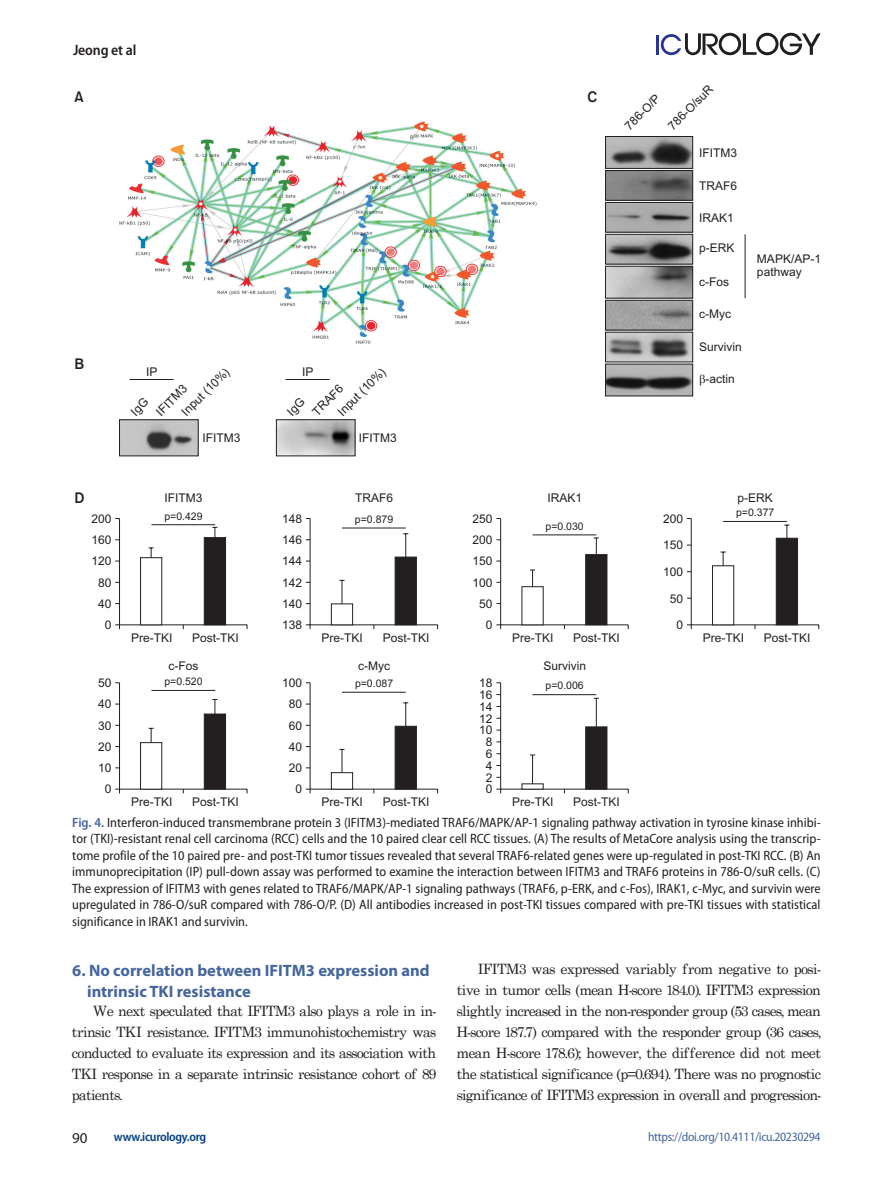
<style>
.page{position:relative;width:893px;height:1191px;background:#fff}
.page>*{position:absolute;margin:0;border:0;box-sizing:border-box;transform-origin:0 0}
.t1{font:700 16.5px/21px "Myriad Pro";color:#45659d}
.t2{font:600 semi-condensed 15px "Myriad Pro";letter-spacing:-.01em;color:#231f20}
.t3{font:15px "Gothic 725 BT Bold A";color:#231f20}
.t4{font:15px "Myriad Pro";color:#231f20}
.t5{font:14.25px/21px "Century Schoolbook";letter-spacing:-.05em;color:#231f20;text-align:justify}
.t6{font:semi-condensed 13.5px/16.5px "Myriad Pro";color:#231f20;text-align:justify}
.t7{font:semi-condensed 12.75px "Myriad Pro";letter-spacing:-.025em;color:#45659d}
.t8{font:600 semi-condensed 12.75px "Myriad Pro";letter-spacing:-.025em;color:#014081}
.t9{font:12px/21.3px "Arial";color:#231f20;text-align:right}
.t10{font:10.5px "Arial";color:#231f20}
.s1{font-weight:600;color:#45659d}
</style>
<div class="page">
<hr style="left:656px;top:35px;width:3px;height:20px;background:#293492">
<svg style="left:661px;top:33px;width:160px;height:22px"></svg>
<img style="left:120px;top:122px;width:416px;height:221px">
<hr style="left:129px;top:379px;width:45px;height:1px;background:#231f20">
<hr style="left:286px;top:379px;width:44px;height:1px;background:#231f20">
<svg style="left:605px;top:136px;width:88px;height:260px;background:#888"></svg>
<hr style="left:745px;top:234px;width:1px;height:64px;background:#231f20">
<svg style="left:115px;top:518px;width:133px;height:112px"></svg>
<div style="left:204px;top:537px;width:22px;height:88px;background:#231f20;border:1px solid #231f20"></div>
<svg style="left:306px;top:518px;width:132px;height:112px"></svg>
<div style="left:395px;top:556px;width:22px;height:69px;background:#231f20;border:1px solid #231f20"></div>
<svg style="left:496px;top:518px;width:133px;height:112px"></svg>
<div style="left:585px;top:554px;width:22px;height:71px;background:#231f20;border:1px solid #231f20"></div>
<svg style="left:687px;top:518px;width:133px;height:112px"></svg>
<div style="left:776px;top:538px;width:22px;height:87px;background:#231f20;border:1px solid #231f20"></div>
<svg style="left:115px;top:682px;width:133px;height:112px"></svg>
<div style="left:204px;top:713px;width:22px;height:76px;background:#231f20;border:1px solid #231f20"></div>
<svg style="left:306px;top:682px;width:132px;height:112px"></svg>
<div style="left:395px;top:726px;width:22px;height:63px;background:#231f20;border:1px solid #231f20"></div>
<svg style="left:496px;top:682px;width:133px;height:112px"></svg>
<div style="left:585px;top:726px;width:22px;height:63px;background:#231f20;border:1px solid #231f20"></div>
<hr style="left:151px;top:524px;width:64px;height:1px;background:#231f20">
<hr style="left:342px;top:527px;width:64px;height:1px;background:#231f20">
<hr style="left:533px;top:534px;width:63px;height:1px;background:#231f20">
<hr style="left:723px;top:521px;width:64px;height:1px;background:#231f20">
<hr style="left:151px;top:690px;width:64px;height:1px;background:#231f20">
<hr style="left:342px;top:692px;width:64px;height:1px;background:#231f20">
<hr style="left:533px;top:694px;width:63px;height:1px;background:#231f20">
<svg style="left:119px;top:419px;width:237px;height:37px"></svg>
<p class="t2" style="left:73px;top:41px;width:65px">Jeong et al</p>
<p class="t3" style="left:75px;top:88px;width:11px">A</p>
<p class="t3" style="left:75px;top:355px;width:11px">B</p>
<p class="t9" style="left:333px;top:407px;width:64px;rotate:-45deg">Input (10%)</p>
<p class="t9" style="left:177px;top:407px;width:64px;rotate:-45deg">Input (10%)</p>
<p class="t9" style="left:146px;top:362px;width:13px">IP</p>
<p class="t9" style="left:302px;top:362px;width:13px">IP</p>
<p class="t9" style="left:151px;top:407px;width:40px;rotate:-45deg">IFITM3</p>
<p class="t9" style="left:308px;top:407px;width:40px;rotate:-45deg">TRAF6</p>
<p class="t9" style="left:203px;top:428px;width:40px">IFITM3</p>
<p class="t9" style="left:359px;top:428px;width:40px">IFITM3</p>
<p class="t3" style="left:75px;top:489px;width:12px">D</p>
<p class="t9" style="left:165px;top:488px;width:40px">IFITM3</p>
<p class="t9" style="left:355px;top:488px;width:40px">TRAF6</p>
<p class="t9" style="left:91px;top:509px;width:22px">200<br>160<br>120<br>80<br>40<br>0</p>
<p class="t10" style="left:164px;top:512px;width:40px">p=0.429</p>
<p class="t10" style="left:355px;top:515px;width:40px">p=0.879</p>
<p class="t9" style="left:282px;top:509px;width:22px;text-align:justify">148<br>146<br>144<br>142<br>140<br>138</p>
<p class="t9" style="left:131px;top:628px;width:43px">Pre-TKI</p>
<p class="t9" style="left:192px;top:628px;width:48px">Post-TKI</p>
<p class="t9" style="left:322px;top:628px;width:43px">Pre-TKI</p>
<p class="t9" style="left:383px;top:628px;width:48px">Post-TKI</p>
<p class="t9" style="left:169px;top:656px;width:31px">c-Fos</p>
<p class="t9" style="left:358px;top:656px;width:33px">c-Myc</p>
<p class="t3" style="left:588px;top:88px;width:11px">C</p>
<p class="t9" style="left:620px;top:121px;width:46px;rotate:-45deg">786-O/P</p>
<p class="t9" style="left:663px;top:121px;width:60px;rotate:-45deg">786-O/suR</p>
<p class="t9" style="left:699px;top:143px;width:40px">IFITM3</p>
<p class="t9" style="left:699px;top:176px;width:40px">TRAF6</p>
<p class="t9" style="left:699px;top:208px;width:36px">IRAK1</p>
<p class="t9" style="left:699px;top:238px;width:37px">p-ERK</p>
<p class="t9" style="left:699px;top:273px;width:31px">c-Fos</p>
<p class="t9" style="left:699px;top:304px;width:33px">c-Myc</p>
<p class="t9" style="left:699px;top:337px;width:44px">Survivin</p>
<p class="t9" style="left:706px;top:369px;width:31px">-actin</p>
<p class="t9" style="left:757px;top:253px;width:66px;line-height:13.4px;text-align:left">MAPK/AP-1 pathway</p>
<p class="t9" style="left:473px;top:509px;width:22px">250<br>200<br>150<br>100<br>50<br>0</p>
<p class="t9" style="left:547px;top:488px;width:36px">IRAK1</p>
<p class="t10" style="left:546px;top:522px;width:40px">p=0.030</p>
<p class="t9" style="left:512px;top:628px;width:43px">Pre-TKI</p>
<p class="t9" style="left:573px;top:628px;width:48px">Post-TKI</p>
<p class="t9" style="left:543px;top:656px;width:44px">Survivin</p>
<p class="t9" style="left:663px;top:509px;width:22px">200</p>
<p class="t9" style="left:663px;top:535px;width:22px">150</p>
<p class="t9" style="left:663px;top:562px;width:22px">100</p>
<p class="t9" style="left:670px;top:589px;width:15px">50</p>
<p class="t9" style="left:676px;top:615px;width:8px">0</p>
<p class="t9" style="left:738px;top:488px;width:37px">p-ERK</p>
<p class="t10" style="left:736px;top:508px;width:40px">p=0.377</p>
<p class="t9" style="left:703px;top:628px;width:43px">Pre-TKI</p>
<p class="t9" style="left:764px;top:628px;width:48px">Post-TKI</p>
<p class="t9" style="left:98px;top:673px;width:15px;text-align:center">50<br>40<br>30<br>20<br>10<br>0</p>
<p class="t10" style="left:164px;top:677px;width:40px">p=0.520</p>
<p class="t10" style="left:355px;top:679px;width:40px">p=0.087</p>
<p class="t10" style="left:546px;top:682px;width:40px">p=0.006</p>
<p class="t9" style="left:282px;top:673px;width:22px">100<br>80<br>60<br>40<br>20<br>0</p>
<p class="t9" style="left:479px;top:678px;width:15px;line-height:11.9px;text-align:center">18<br>16<br>14<br>12<br>10<br>8<br>6<br>4<br>2<br>0</p>
<p class="t9" style="left:131px;top:792px;width:43px">Pre-TKI</p>
<p class="t9" style="left:192px;top:792px;width:48px">Post-TKI</p>
<p class="t9" style="left:322px;top:792px;width:43px">Pre-TKI</p>
<p class="t9" style="left:383px;top:792px;width:48px">Post-TKI</p>
<p class="t9" style="left:512px;top:792px;width:43px">Pre-TKI</p>
<p class="t9" style="left:573px;top:792px;width:48px">Post-TKI</p>
<p class="t6" style="left:72px;top:813px;width:750px"><span class="s1">Fig. 4.</span> Interferon-induced transmembrane protein 3 (IFITM3)-mediated TRAF6/MAPK/AP-1 signaling pathway activation in tyrosine kinase inhibi&shy;tor (TKI)-resistant renal cell carcinoma (RCC) cells and the 10 paired clear cell RCC tissues. (A) The results of MetaCore analysis using the transcrip&shy;tome profile of the 10 paired pre- and post-TKI tumor tissues revealed that several TRAF6-related genes were up-regulated in post-TKI RCC. (B) An immunoprecipitation (IP) pull-down assay was performed to examine the interaction between IFITM3 and TRAF6 proteins in 786-O/suR cells. (C)<br>The expression of IFITM3 with genes related to TRAF6/MAPK/AP-1 signaling pathways (TRAF6, p-ERK, and c-Fos), IRAK1, c-Myc, and survivin were upregulated in 786-O/suR compared with 786-O/P. (D) All antibodies increased in post-TKI tissues compared with pre-TKI tissues with statistical significance in IRAK1 and survivin.</p>
<p class="t1" style="left:87px;top:959px;width:344px;text-indent:-15px">6. No correlation between IFITM3 expression and intrinsic TKI resistance</p>
<p class="t5" style="left:72px;top:999px;width:366px;text-indent:21px">We next speculated that IFITM3 also plays a role in in&shy;trinsic TKI resistance. IFITM3 immunohistochemistry was conducted to evaluate its expression and its association with TKI response in a separate intrinsic resistance cohort of 89 patients.</p>
<p class="t4" style="left:72px;top:1128px;width:17px">90</p>
<p class="t8" style="left:114px;top:1128px;width:94px">www.icurology.org</p>
<p class="t5" style="left:456px;top:957px;width:367px;text-indent:22px">IFITM3 was expressed variably from negative to posi&shy;tive in tumor cells (mean H-score 184.0). IFITM3 expression slightly increased in the non-responder group (53 cases, mean H-score 187.7) compared with the responder group (36 cases, mean H-score 178.6); however, the difference did not meet the statistical significance (p=0.694). There was no prognostic significance of IFITM3 expression in overall and progression-</p>
<p class="t7" style="left:648px;top:1128px;width:174px">https://doi.org/10.4111/icu.20230294</p>
</div>
